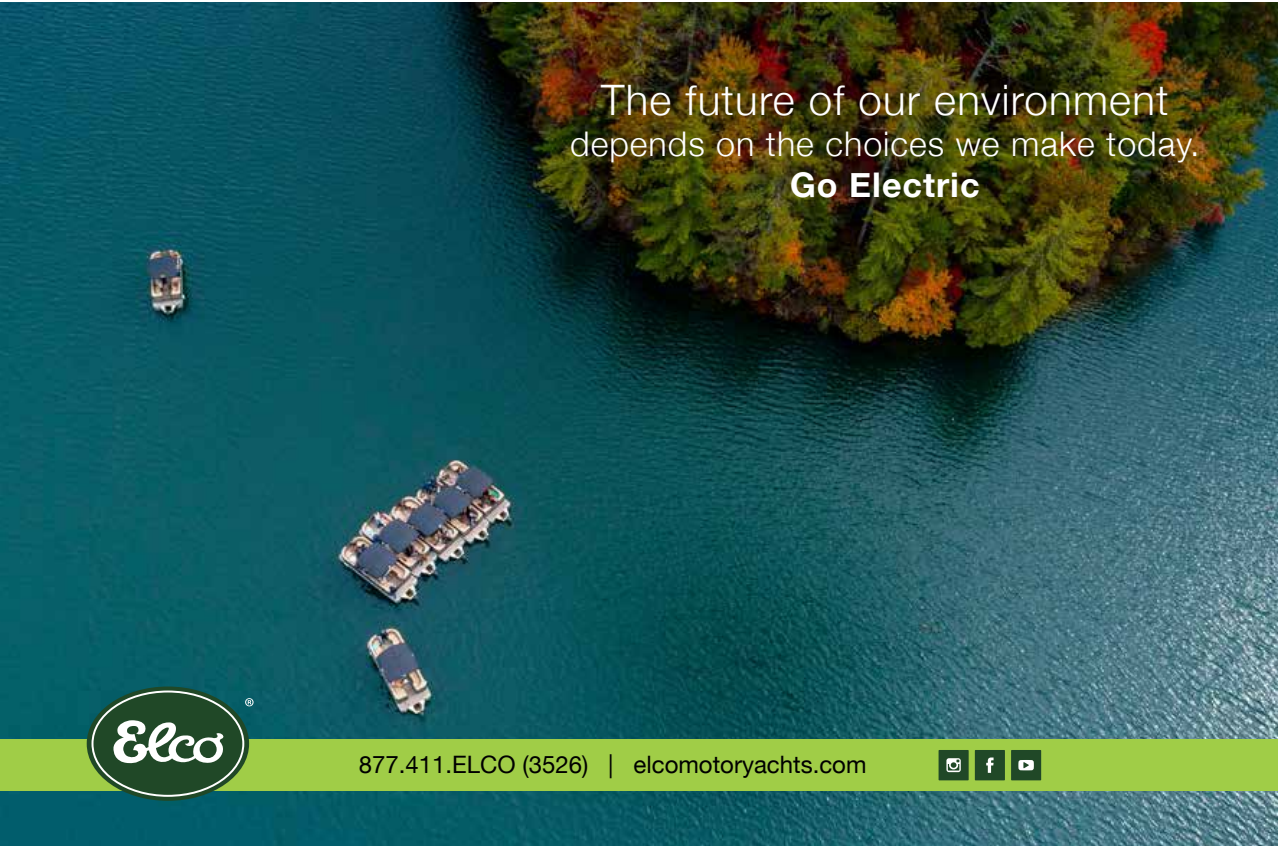
<style>
.page{position:relative;width:1278px;height:846px;background:#fff}
.page>*{position:absolute;margin:0;border:0;box-sizing:border-box;transform-origin:0 0}
.t1{font:300 42px "Helvetica Neue";letter-spacing:.03em;color:#fff}
.t2{font:300 34px "Helvetica Neue";letter-spacing:.03em;color:#fff}
.t3{font:700 34px "Helvetica Neue";letter-spacing:.03em;color:#fff}
.t4{font:24px "Helvetica Neue";color:#000}
</style>
<div class="page">
<img style="left:0;top:3px;width:1278px;height:843px">
<div style="left:0;top:739px;width:1278px;height:52px;background:#a0cd47"></div>
<div style="left:87px;top:687px;width:162px;height:114px;background:#204827;border-radius:50%"></div>
<svg style="left:113px;top:720px;width:111px;height:44px"></svg>
<svg style="left:245px;top:698px;width:9px;height:8px"></svg>
<div style="left:1011px;top:750px;width:30px;height:30px;background:#204827"></div>
<svg style="left:1018px;top:760px;width:16px;height:10px"></svg>
<div style="left:939px;top:750px;width:30px;height:30px;background:#204827"></div>
<svg style="left:946px;top:758px;width:15px;height:14px"></svg>
<div style="left:975px;top:750px;width:30px;height:30px;background:#204827"></div>
<svg style="left:986px;top:758px;width:8px;height:15px"></svg>
<h1 class="t1" style="left:601px;top:66px;width:569px">The future of our environment</h1>
<h2 class="t2" style="left:570px;top:116px;width:631px">depends on the choices we make today.</h2>
<h2 class="t3" style="left:790px;top:158px;width:191px">Go Electric</h2>
<p class="t4" style="left:359px;top:747px;width:509px">877.411.ELCO (3526) | elcomotoryachts.com</p>
</div>
